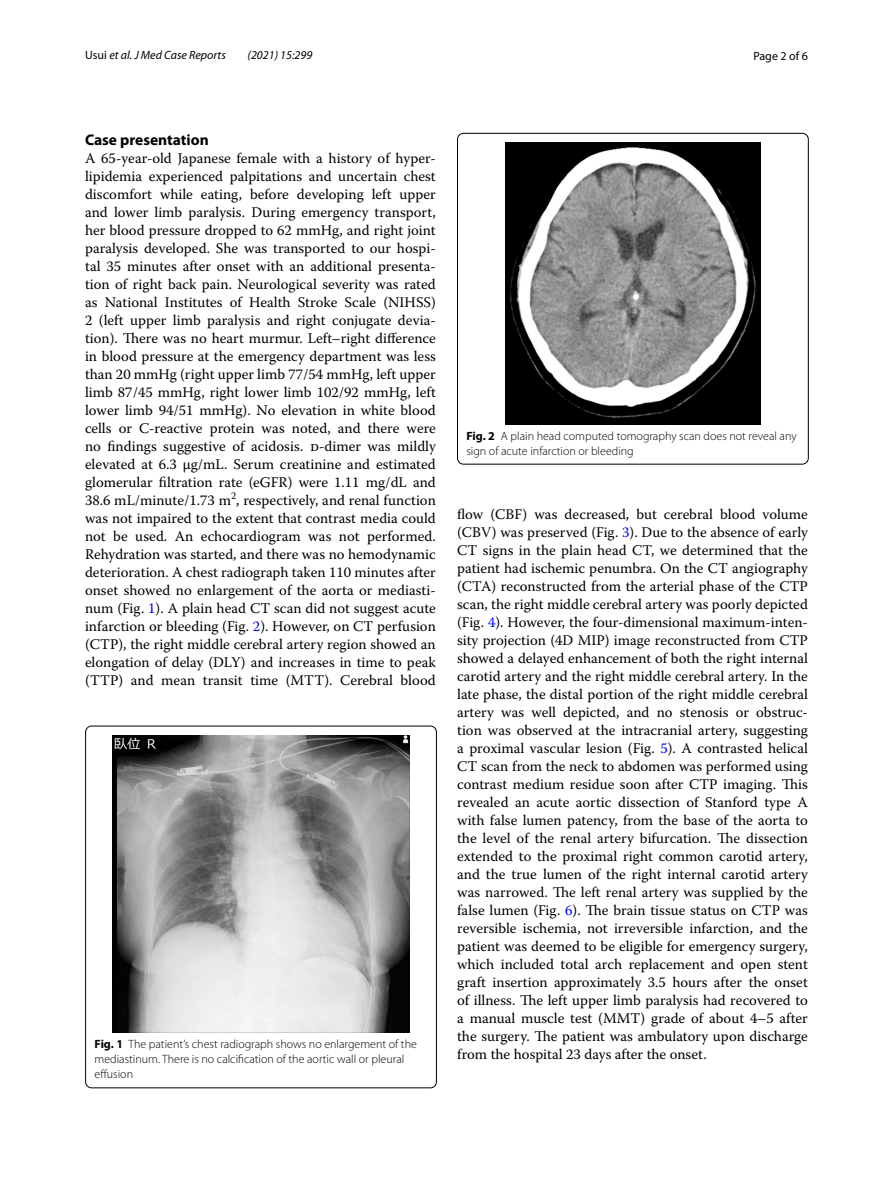
<style>
.page{position:relative;width:893px;height:1187px;background:#fff}
.page>*{position:absolute;margin:0;border:0;box-sizing:border-box;transform-origin:0 0}
.t1{font:700 15.45px "Myriad Pro";color:#000}
.t2{font:14.7px/18px "Warnock Pro";color:#000;text-align:justify}
.t3{font:300 12px/15px "Myriad Pro";color:#000}
.t4{font:italic 12px "Myriad Pro";color:#000}
.t5{font:12px "Myriad Pro";color:#000}
.s1{font-style:normal}
.s2{color:#00f}
.s3{font-weight:700}
</style>
<div class="page">
<img style="left:112px;top:735px;width:298px;height:297px">
<div style="left:85px;top:725px;width:352px;height:362px;border:1px solid #000;border-radius:6px"></div>
<img style="left:505px;top:142px;width:255px;height:282px">
<div style="left:457px;top:133px;width:351px;height:331px;border:1px solid #000;border-radius:6px"></div>
<p class="t4" style="left:85px;top:48px;width:142px"><span class="s1">Usui</span> et al. J Med Case Reports</p>
<p class="t4" style="left:248px;top:48px;width:66px">(2021) 15:299</p>
<p class="t5" style="left:753px;top:48px;width:56px">Page 2 of 6</p>
<p class="t1" style="left:85px;top:129px;width:125px">Case presentation</p>
<p class="t2" style="left:85px;top:148px;width:352px">A 65-year-old Japanese female with a history of hyper&shy;lipidemia experienced palpitations and uncertain chest discomfort while eating, before developing left upper and lower limb paralysis. During emergency transport, her blood pressure dropped to 62 mmHg, and right joint paralysis developed. She was transported to our hospi&shy;tal 35 minutes after onset with an additional presenta&shy;tion of right back pain. Neurological severity was rated as National Institutes of Health Stroke Scale (NIHSS)<br>2 (left upper limb paralysis and right conjugate devia&shy;tion). There was no heart murmur. Left–right difference in blood pressure at the emergency department was less than 20 mmHg (right upper limb 77/54 mmHg, left upper limb 87/45 mmHg, right lower limb 102/92 mmHg, left lower limb 94/51 mmHg). No elevation in white blood cells or C-reactive protein was noted, and there were no findings suggestive of acidosis. d-dimer was mildly elevated at 6.3 μg/mL. Serum creatinine and estimated glomerular filtration rate (eGFR) were 1.11 mg/dL and 38.6 mL/minute/1.73 m<sup>2</sup>, respectively, and renal function was not impaired to the extent that contrast media could not be used. An echocardiogram was not performed.<br>Rehydration was started, and there was no hemodynamic deterioration. A chest radiograph taken 110 minutes after onset showed no enlargement of the aorta or mediasti&shy;num (Fig. <span class="s2">1</span>). A plain head CT scan did not suggest acute infarction or bleeding (Fig. <span class="s2">2</span>). However, on CT perfusion (CTP), the right middle cerebral artery region showed an elongation of delay (DLY) and increases in time to peak (TTP) and mean transit time (MTT). Cerebral blood</p>
<p class="t3" style="left:95px;top:1036px;width:324px"><span class="s3">Fig. 1</span> The patient’s chest radiograph shows no enlargement of the mediastinum. There is no calcification of the aortic wall or pleural effusion</p>
<p class="t3" style="left:466px;top:428px;width:332px"><span class="s3">Fig. 2</span> A plain head computed tomography scan does not reveal any sign of acute infarction or bleeding</p>
<p class="t2" style="left:457px;top:505px;width:352px">flow (CBF) was decreased, but cerebral blood volume (CBV) was preserved (Fig. <span class="s2">3</span>). Due to the absence of early CT signs in the plain head CT, we determined that the patient had ischemic penumbra. On the CT angiography (CTA) reconstructed from the arterial phase of the CTP scan, the right middle cerebral artery was poorly depicted (Fig. <span class="s2">4</span>). However, the four-dimensional maximum-inten&shy;sity projection (4D MIP) image reconstructed from CTP showed a delayed enhancement of both the right internal carotid artery and the right middle cerebral artery. In the late phase, the distal portion of the right middle cerebral artery was well depicted, and no stenosis or obstruc&shy;tion was observed at the intracranial artery, suggesting a proximal vascular lesion (Fig. <span class="s2">5</span>). A contrasted helical CT scan from the neck to abdomen was performed using contrast medium residue soon after CTP imaging. This revealed an acute aortic dissection of Stanford type A with false lumen patency, from the base of the aorta to the level of the renal artery bifurcation. The dissection extended to the proximal right common carotid artery, and the true lumen of the right internal carotid artery was narrowed. The left renal artery was supplied by the false lumen (Fig. <span class="s2">6</span>). The brain tissue status on CTP was reversible ischemia, not irreversible infarction, and the patient was deemed to be eligible for emergency surgery, which included total arch replacement and open stent graft insertion approximately 3.5 hours after the onset of illness. The left upper limb paralysis had recovered to a manual muscle test (MMT) grade of about 4–5 after the surgery. The patient was ambulatory upon discharge from the hospital 23 days after the onset.</p>
</div>
